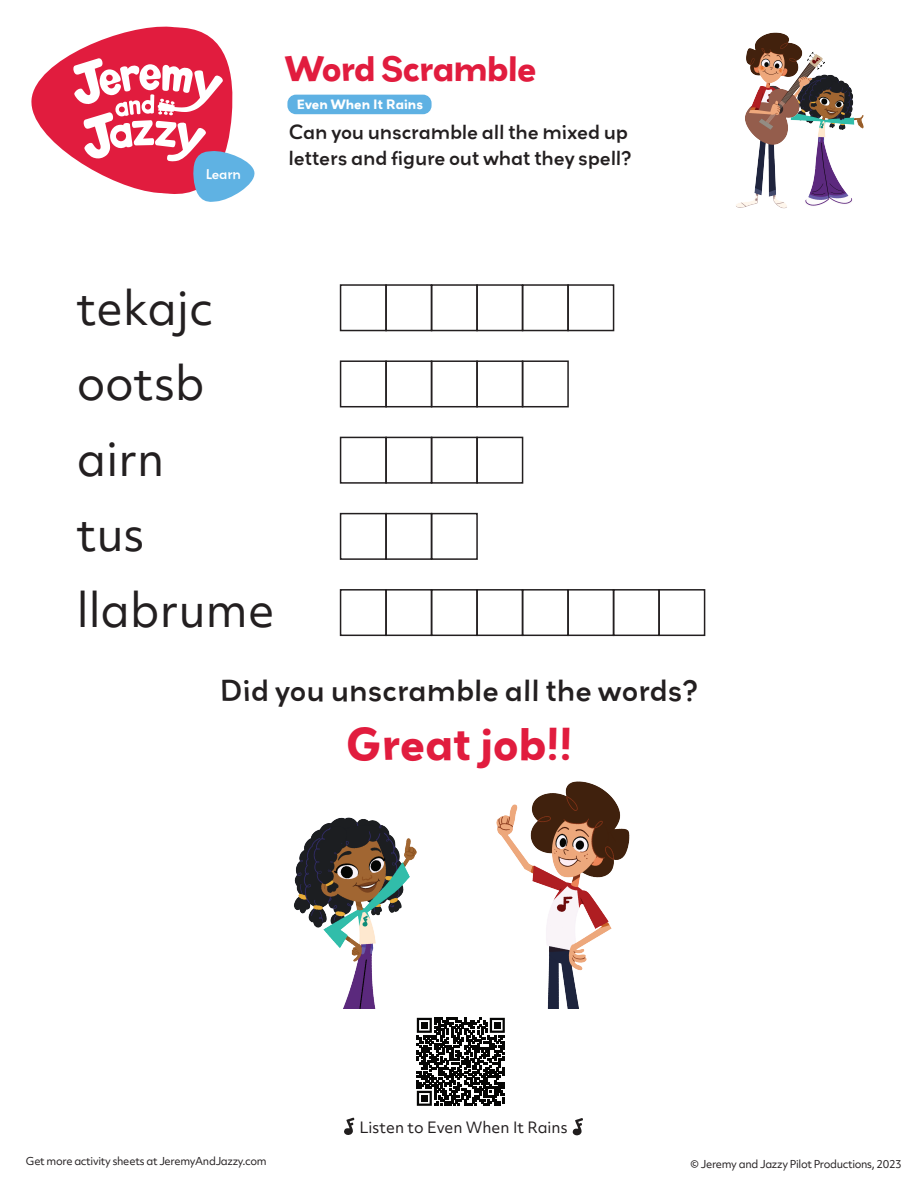
<style>
.page{position:relative;width:918px;height:1188px;background:#fff}
.page>*{position:absolute;margin:0;border:0;box-sizing:border-box;transform-origin:0 0}
.t1{font:44.85px/75.6px "Objektiv Mk 2";color:#231f20}
.t2{font:700 40.5px "Grenadine MVB";color:#e11c3e}
.t3{font:700 31.5px "Grenadine MVB";letter-spacing:-.03em;color:#e11c3e}
.t4{font:500 27px "Grenadine MVB";color:#231f20}
.t5{font:500 18px/25.5px "Grenadine MVB";letter-spacing:-.01em;color:#231f20}
.t6{font:15px "Objektiv Mk 2";color:#231f20}
.t7{font:500 12.45px "Grenadine MVB";letter-spacing:-.025em;color:#fff}
.t8{font:700 12px "Grenadine MVB";color:#fff}
.t9{font:10.5px "Objektiv Mk 2";letter-spacing:-.03em;color:#231f20}
</style>
<div class="page">
<div style="left:340px;top:284px;width:47px;height:47px;border:2px solid #231f20"></div>
<div style="left:385px;top:284px;width:47px;height:47px;border:2px solid #231f20"></div>
<div style="left:431px;top:284px;width:47px;height:47px;border:2px solid #231f20"></div>
<div style="left:476px;top:284px;width:47px;height:47px;border:2px solid #231f20"></div>
<div style="left:522px;top:284px;width:47px;height:47px;border:2px solid #231f20"></div>
<div style="left:567px;top:284px;width:47px;height:47px;border:2px solid #231f20"></div>
<div style="left:340px;top:360px;width:47px;height:47px;border:2px solid #231f20"></div>
<div style="left:385px;top:360px;width:47px;height:47px;border:2px solid #231f20"></div>
<div style="left:431px;top:360px;width:47px;height:47px;border:2px solid #231f20"></div>
<div style="left:476px;top:360px;width:47px;height:47px;border:2px solid #231f20"></div>
<div style="left:522px;top:360px;width:47px;height:47px;border:2px solid #231f20"></div>
<div style="left:340px;top:437px;width:47px;height:47px;border:2px solid #231f20"></div>
<div style="left:385px;top:437px;width:47px;height:47px;border:2px solid #231f20"></div>
<div style="left:431px;top:437px;width:47px;height:47px;border:2px solid #231f20"></div>
<div style="left:476px;top:437px;width:47px;height:47px;border:2px solid #231f20"></div>
<div style="left:340px;top:513px;width:47px;height:47px;border:2px solid #231f20"></div>
<div style="left:385px;top:513px;width:47px;height:47px;border:2px solid #231f20"></div>
<div style="left:431px;top:513px;width:47px;height:47px;border:2px solid #231f20"></div>
<div style="left:340px;top:589px;width:47px;height:47px;border:2px solid #231f20"></div>
<div style="left:385px;top:589px;width:47px;height:47px;border:2px solid #231f20"></div>
<div style="left:431px;top:589px;width:47px;height:47px;border:2px solid #231f20"></div>
<div style="left:476px;top:589px;width:47px;height:47px;border:2px solid #231f20"></div>
<div style="left:522px;top:589px;width:47px;height:47px;border:2px solid #231f20"></div>
<div style="left:567px;top:589px;width:47px;height:47px;border:2px solid #231f20"></div>
<div style="left:613px;top:589px;width:47px;height:47px;border:2px solid #231f20"></div>
<div style="left:658px;top:589px;width:47px;height:47px;border:2px solid #231f20"></div>
<img style="left:294px;top:781px;width:336px;height:227px">
<svg style="left:31px;top:26px;width:224px;height:176px"></svg>
<div style="left:287px;top:95px;width:145px;height:19px;background:#5eb1e3;border-radius:9px"></div>
<img style="left:839px;top:80px;width:25px;height:124px">
<img style="left:736px;top:32px;width:103px;height:177px">
<svg style="left:344px;top:1118px;width:10px;height:17px"></svg>
<svg style="left:572px;top:1118px;width:11px;height:18px"></svg>
<svg style="left:417px;top:1018px;width:88px;height:88px"></svg>
<div style="left:421px;top:1022px;width:7px;height:7px;background:#050504"></div>
<div style="left:494px;top:1022px;width:7px;height:7px;background:#050504"></div>
<div style="left:421px;top:1095px;width:7px;height:7px;background:#050504"></div>
<h3 class="t3" style="left:284px;top:46px;width:254px">Word Scramble</h3>
<p class="t7" style="left:206px;top:166px;width:37px">Learn</p>
<p class="t8" style="left:297px;top:95px;width:128px">Even When It Rains</p>
<h3 class="t5" style="left:289px;top:119px;width:345px">Can you unscramble all the mixed up letters and figure out what they spell?</h3>
<h1 class="t1" style="left:77px;top:270px;width:199px">tekajc ootsb airn<br>tus llabrume</h1>
<h3 class="t4" style="left:219px;top:671px;width:481px">Did you unscramble all the words?</h3>
<h2 class="t2" style="left:345px;top:715px;width:229px">Great job!!</h2>
<h3 class="t6" style="left:360px;top:1117px;width:210px">Listen to Even When It Rains</h3>
<p class="t9" style="left:26px;top:1154px;width:242px">Get more activity sheets at JeremyAndJazzy.com</p>
<p class="t9" style="left:691px;top:1157px;width:213px">© Jeremy and Jazzy Pilot Productions, 2023</p>
</div>
